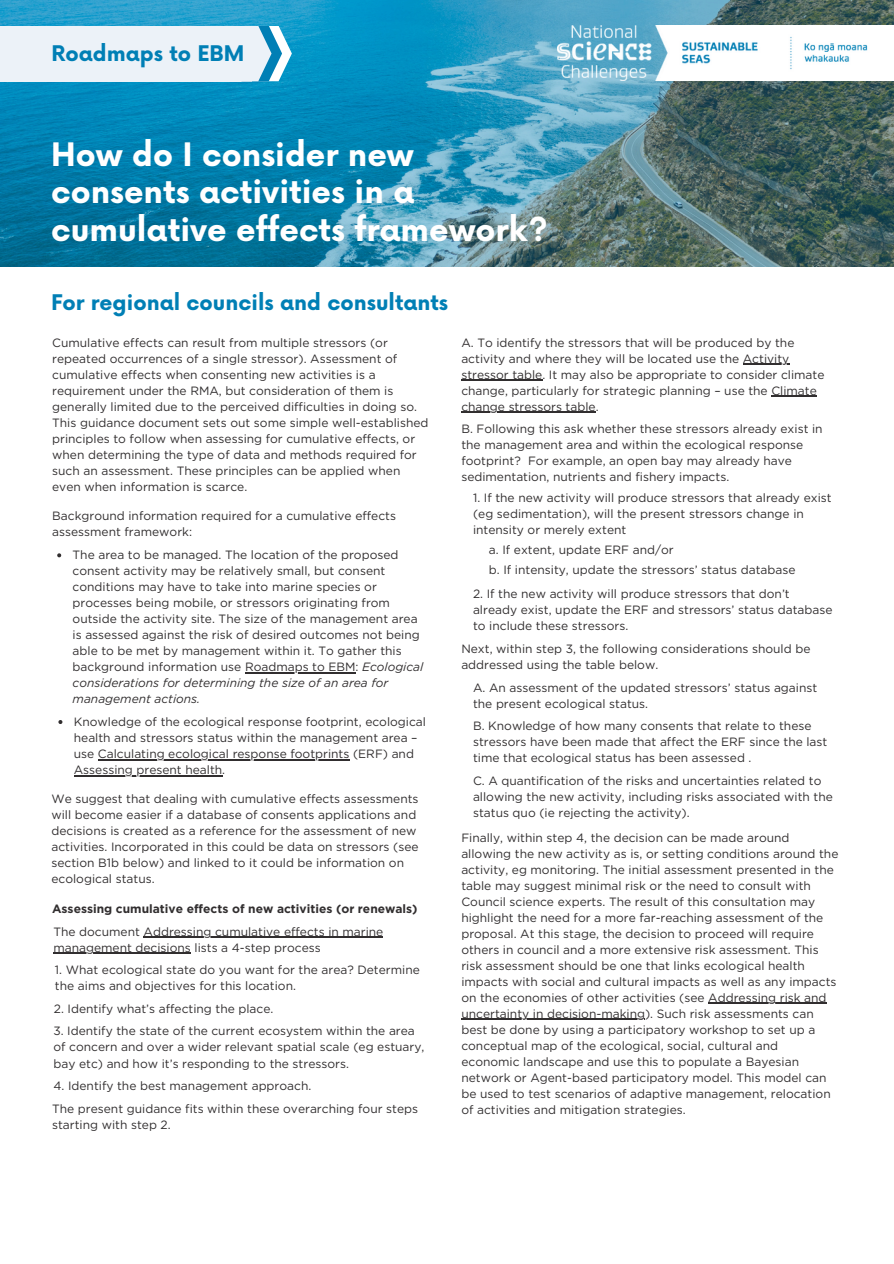
<style>
.page{position:relative;width:894px;height:1264px;background:#fff}
.page>*{position:absolute;margin:0;border:0;box-sizing:border-box;transform-origin:0 0}
.t1{font:700 31.5px/37.2px "Now";color:#fff}
.t2{font:700 21px "Now";color:#007fb5}
.t3{font:12px/16px "Gotham";color:#312e2f}
.t4{font:italic 12px/16px "Gotham";color:#312e2f}
.t5{font:700 12px "Gotham";color:#312e2f}
.s1{font-style:italic}
</style>
<div class="page">
<img style="left:0;top:0;width:893px;height:267px">
<div style="left:0;top:26px;width:251px;height:55px;background:#ecf2f8"></div>
<svg style="left:251px;top:26px;width:41px;height:55px"></svg>
<img style="left:557px;top:26px;width:336px;height:55px">
<hr style="left:143px;top:936px;width:240px;height:1px;background:#312e2f">
<hr style="left:53px;top:952px;width:138px;height:1px;background:#312e2f">
<svg style="left:57px;top:553px;width:4px;height:4px"></svg>
<hr style="left:245px;top:672px;width:110px;height:1px;background:#312e2f">
<svg style="left:58px;top:720px;width:4px;height:4px"></svg>
<hr style="left:98px;top:759px;width:251px;height:1px;background:#312e2f">
<hr style="left:74px;top:775px;width:148px;height:1px;background:#312e2f">
<hr style="left:742px;top:364px;width:47px;height:1px;background:#312e2f">
<hr style="left:461px;top:380px;width:81px;height:1px;background:#312e2f">
<hr style="left:771px;top:396px;width:45px;height:1px;background:#312e2f">
<hr style="left:461px;top:412px;width:134px;height:1px;background:#312e2f">
<hr style="left:708px;top:1002px;width:118px;height:1px;background:#312e2f">
<hr style="left:461px;top:1018px;width:184px;height:1px;background:#312e2f">
<h2 class="t2" style="left:51px;top:42px;width:194px">Roadmaps to EBM</h2>
<p class="t1" style="left:51px;top:138px;width:498px">How do I consider new consents activities in a cumulative effects framework?</p>
<h2 class="t2" style="left:51px;top:291px;width:398px">For regional councils and consultants</h2>
<h1 class="t3" style="left:52px;top:334px;width:377px">Cumulative effects can result from multiple stressors (or repeated occurrences of a single stressor). Assessment of cumulative effects when consenting new activities is a requirement under the RMA, but consideration of them is generally limited due to the perceived difficulties in doing so.<br>This guidance document sets out some simple well-established principles to follow when assessing for cumulative effects, or when determining the type of data and methods required for such an assessment. These principles can be applied when even when information is scarce.</h1>
<p class="t3" style="left:52px;top:508px;width:345px">Background information required for a cumulative effects assessment framework:</p>
<p class="t3" style="left:73px;top:547px;width:352px">The area to be managed. The location of the proposed consent activity may be relatively small, but consent conditions may have to take into marine species or processes being mobile, or stressors originating from outside the activity site. The size of the management area is assessed against the risk of desired outcomes not being able to be met by management within it. To gather this background information use Roadmaps to EBM: <span class="s1">Ecological</span></p>
<p class="t4" style="left:73px;top:675px;width:317px">considerations for determining the size of an area for management actions.</p>
<p class="t3" style="left:74px;top:713px;width:353px">Knowledge of the ecological response footprint, ecological health and stressors status within the management area – use Calculating ecological response footprints (ERF) and</p>
<p class="t3" style="left:74px;top:761px;width:153px">Assessing present health.</p>
<p class="t3" style="left:51px;top:791px;width:368px">We suggest that dealing with cumulative effects assessments will become easier if a database of consents applications and decisions is created as a reference for the assessment of new activities. Incorporated in this could be data on stressors (see section B1b below) and linked to it could be information on ecological status.</p>
<p class="t5" style="left:52px;top:901px;width:367px">Assessing cumulative effects of new activities (or renewals)</p>
<p class="t3" style="left:53px;top:923px;width:331px">The document Addressing cumulative effects in marine</p>
<p class="t3" style="left:53px;top:939px;width:269px">management decisions lists a 4-step process</p>
<p class="t3" style="left:55px;top:961px;width:366px">1. What ecological state do you want for the area? Determine the aims and objectives for this location.</p>
<p class="t3" style="left:54px;top:1000px;width:221px">2. Identify what’s affecting the place.</p>
<p class="t3" style="left:53px;top:1023px;width:372px">3. Identify the state of the current ecosystem within the area of concern and over a wider relevant spatial scale (eg estuary, bay etc) and how it’s responding to the stressors.</p>
<p class="t3" style="left:53px;top:1077px;width:259px">4. Identify the best management approach.</p>
<p class="t3" style="left:52px;top:1100px;width:367px">The present guidance fits within these overarching four steps starting with step 2.</p>
<p class="t3" style="left:461px;top:334px;width:334px">A. To identify the stressors that will be produced by the activity and where they will be located use the Activity</p>
<p class="t3" style="left:461px;top:366px;width:364px">stressor table. It may also be appropriate to consider climate change, particularly for strategic planning – use the Climate</p>
<p class="t3" style="left:461px;top:398px;width:139px">change stressors table.</p>
<p class="t3" style="left:461px;top:421px;width:363px">B. Following this ask whether these stressors already exist in the management area and within the ecological response footprint? For example, an open bay may already have sedimentation, nutrients and fishery impacts.</p>
<p class="t3" style="left:473px;top:489px;width:360px">1. If the new activity will produce stressors that already exist (eg sedimentation), will the present stressors change in intensity or merely extent</p>
<p class="t3" style="left:489px;top:541px;width:186px">a. If extent, update ERF and/or</p>
<p class="t3" style="left:489px;top:561px;width:308px">b. If intensity, update the stressors’ status database</p>
<p class="t3" style="left:473px;top:586px;width:361px">2. If the new activity will produce stressors that don’t already exist, update the ERF and stressors’ status database to include these stressors.</p>
<p class="t3" style="left:461px;top:640px;width:350px">Next, within step 3, the following considerations should be addressed using the table below.</p>
<p class="t3" style="left:473px;top:679px;width:345px">A. An assessment of the updated stressors’ status against the present ecological status.</p>
<p class="t3" style="left:473px;top:718px;width:356px">B. Knowledge of how many consents that relate to these stressors have been made that affect the ERF since the last time that ecological status has been assessed .</p>
<p class="t3" style="left:473px;top:772px;width:361px">C. A quantification of the risks and uncertainties related to allowing the new activity, including risks associated with the status quo (ie rejecting the activity).</p>
<p class="t3" style="left:461px;top:829px;width:378px">Finally, within step 4, the decision can be made around allowing the new activity as is, or setting conditions around the activity, eg monitoring. The initial assessment presented in the table may suggest minimal risk or the need to consult with Council science experts. The result of this consultation may highlight the need for a more far-reaching assessment of the proposal. At this stage, the decision to proceed will require others in council and a more extensive risk assessment. This risk assessment should be one that links ecological health impacts with social and cultural impacts as well as any impacts on the economies of other activities (see Addressing risk and uncertainty in decision-making). Such risk assessments can best be done by using a participatory workshop to set up a conceptual map of the ecological, social, cultural and economic landscape and use this to populate a Bayesian network or Agent-based participatory model. This model can be used to test scenarios of adaptive management, relocation of activities and mitigation strategies.</p>
</div>
